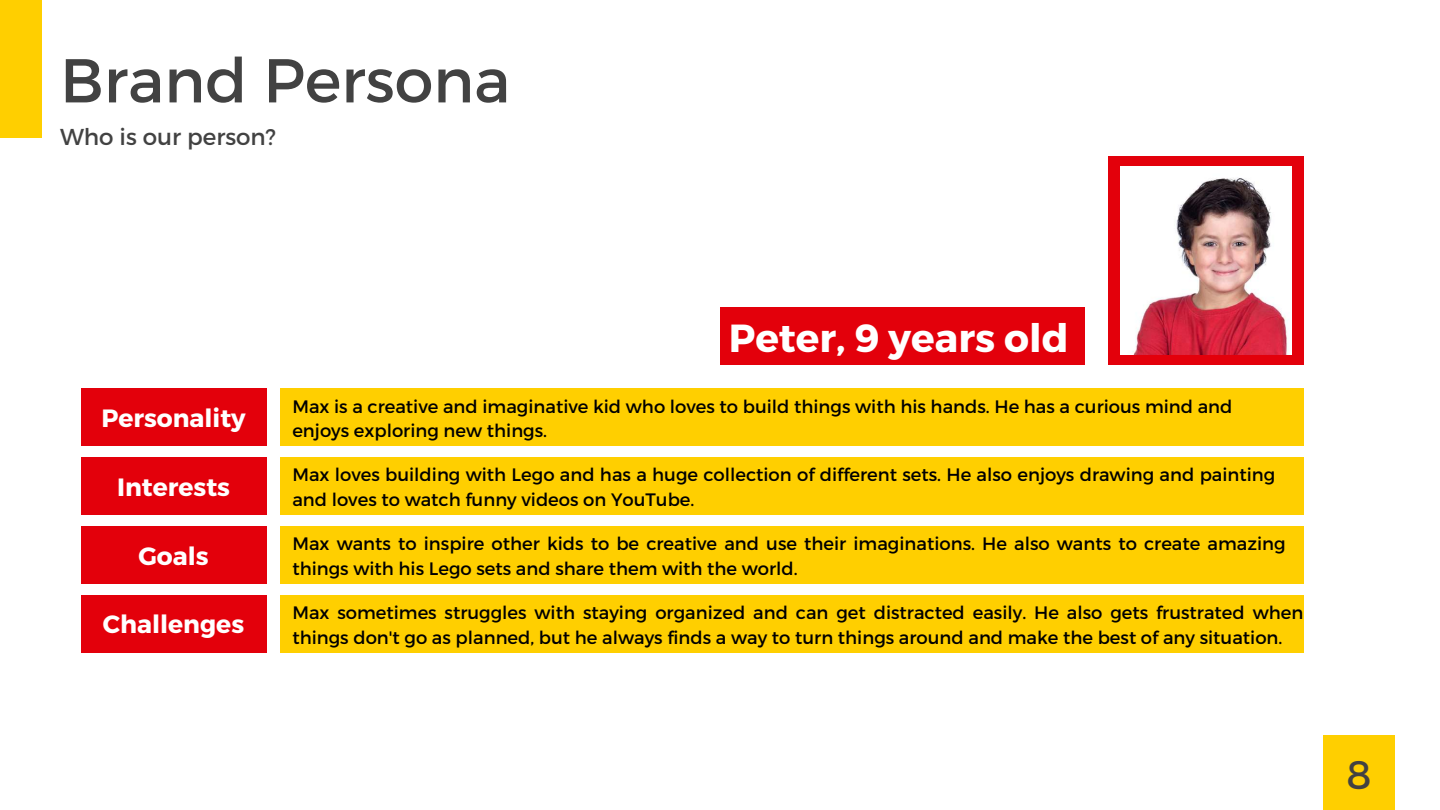
<style>
.page{position:relative;width:1440px;height:810px;background:#fff}
.page>*{position:absolute;margin:0;border:0;box-sizing:border-box;transform-origin:0 0}
.t1{font:61.8px "Montserrat";color:#424242}
.t2{font:39.8px "Montserrat";color:#424242}
.t3{font:700 39.2px "Montserrat";color:#fff}
.t4{font:700 25px "Montserrat";color:#fff}
.t5{font:23px "Montserrat";color:#424242}
.t6{font:18px/24.8px "Montserrat";color:#000}
</style>
<div class="page">
<div style="left:1324px;top:736px;width:70px;height:74px;background:#ffcf00"></div>
<div style="left:0;top:0;width:42px;height:137px;background:#ffcf00"></div>
<div style="left:280px;top:388px;width:1023px;height:58px;background:#ffcf00"></div>
<div style="left:81px;top:388px;width:185px;height:58px;background:#e3000b"></div>
<div style="left:280px;top:457px;width:1023px;height:58px;background:#ffcf00"></div>
<div style="left:81px;top:457px;width:185px;height:58px;background:#e3000b"></div>
<div style="left:280px;top:526px;width:1023px;height:58px;background:#ffcf00"></div>
<div style="left:81px;top:526px;width:185px;height:58px;background:#e3000b"></div>
<div style="left:280px;top:595px;width:1023px;height:58px;background:#ffcf00"></div>
<div style="left:81px;top:595px;width:185px;height:58px;background:#e3000b"></div>
<div style="left:1108px;top:156px;width:195px;height:209px;background:#e3000b"></div>
<img style="left:1120px;top:166px;width:171px;height:189px">
<div style="left:720px;top:307px;width:364px;height:58px;background:#e3000b"></div>
<h1 class="t1" style="left:60px;top:40px;width:452px">Brand Persona</h1>
<p class="t5" style="left:60px;top:122px;width:217px">Who is our person?</p>
<h3 class="t4" style="left:101px;top:402px;width:146px">Personality</h3>
<h3 class="t4" style="left:117px;top:471px;width:114px">Interests</h3>
<h3 class="t4" style="left:138px;top:540px;width:72px">Goals</h3>
<h3 class="t4" style="left:103px;top:608px;width:143px">Challenges</h3>
<h3 class="t3" style="left:729px;top:312px;width:341px">Peter, 9 years old</h3>
<p class="t6" style="left:292px;top:393px;width:942px">Max is a creative and imaginative kid who loves to build things with his hands. He has a curious mind and enjoys exploring new things.</p>
<p class="t6" style="left:292px;top:461px;width:985px">Max loves building with Lego and has a huge collection of different sets. He also enjoys drawing and painting and loves to watch funny videos on YouTube.</p>
<p class="t6" style="left:292px;top:530px;width:995px">Max wants to inspire other kids to be creative and use their imaginations. He also wants to create amazing things with his Lego sets and share them with the world.</p>
<p class="t6" style="left:292px;top:599px;width:1012px">Max sometimes struggles with staying organized and can get distracted easily. He also gets frustrated when things don't go as planned, but he always finds a way to turn things around and make the best of any situation.</p>
<h2 class="t2" style="left:1347px;top:749px;width:26px">8</h2>
</div>
